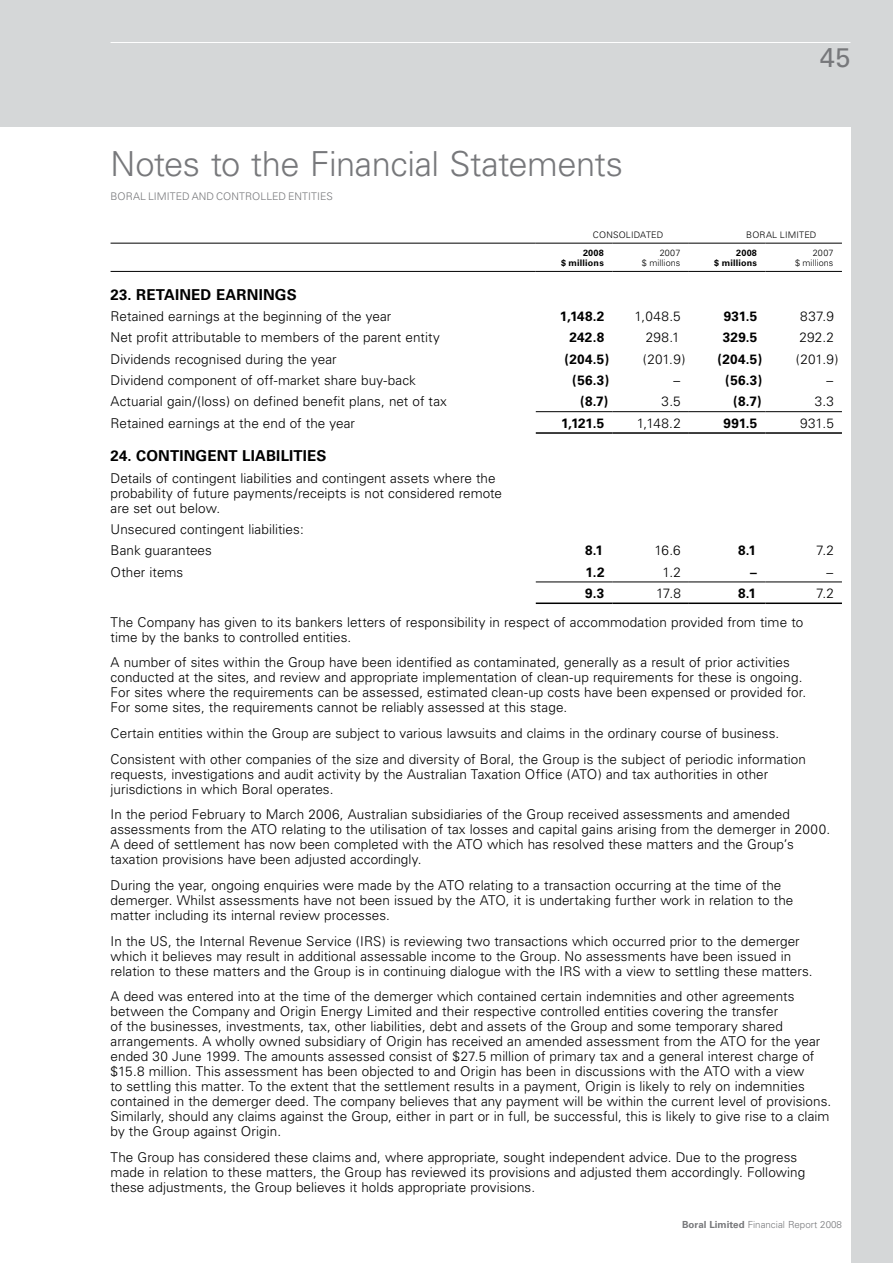
<style>
.page{position:relative;width:893px;height:1263px;background:#d5d7d8}
.page>*{position:absolute;margin:0;border:0;box-sizing:border-box;transform-origin:0 0}
.t1{font:300 34.5px "Univers";letter-spacing:-.015em;color:#77787b}
.t2{font:27px "Univers";color:#77787b}
.t3{font:700 15px "Univers";letter-spacing:.01em;color:#000}
.t4{font:300 13.5px/15px "Univers";letter-spacing:.005em;color:#000}
.t5{font:700 13.5px "Univers";letter-spacing:.015em;color:#000}
.t6{font:300 10.5px "Univers";color:#77787b}
.t7{font:300 9.75px "Univers";color:#77787b}
.t8{font:300 9px/10.5px "Univers";letter-spacing:.01em;color:#000;text-align:right}
.t9{font:700 9px/10.5px "Univers";letter-spacing:.02em;color:#000;text-align:right}
.s1{font-weight:700}
</style>
<div class="page">
<hr style="left:111px;top:42px;width:739px;height:1px;background:#fff">
<div style="left:0;top:128px;width:850px;height:1135px;background:#fff"></div>
<hr style="left:111px;top:243px;width:425px;height:1px;background:#000">
<hr style="left:536px;top:243px;width:76px;height:1px;background:#000">
<hr style="left:612px;top:243px;width:77px;height:1px;background:#000">
<hr style="left:689px;top:243px;width:76px;height:1px;background:#000">
<hr style="left:765px;top:243px;width:77px;height:1px;background:#000">
<hr style="left:536px;top:271px;width:76px;height:1px;background:#000">
<hr style="left:612px;top:271px;width:77px;height:1px;background:#000">
<hr style="left:689px;top:271px;width:76px;height:1px;background:#000">
<hr style="left:765px;top:271px;width:77px;height:1px;background:#000">
<hr style="left:536px;top:602px;width:76px;height:2px;background:#000">
<hr style="left:612px;top:602px;width:77px;height:2px;background:#000">
<hr style="left:689px;top:602px;width:76px;height:2px;background:#000">
<hr style="left:765px;top:602px;width:77px;height:2px;background:#000">
<hr style="left:536px;top:581px;width:76px;height:1px;background:#000">
<hr style="left:612px;top:581px;width:77px;height:1px;background:#000">
<hr style="left:689px;top:581px;width:76px;height:1px;background:#000">
<hr style="left:765px;top:581px;width:77px;height:1px;background:#000">
<hr style="left:536px;top:432px;width:76px;height:2px;background:#000">
<hr style="left:612px;top:432px;width:77px;height:2px;background:#000">
<hr style="left:689px;top:432px;width:76px;height:2px;background:#000">
<hr style="left:765px;top:432px;width:77px;height:2px;background:#000">
<hr style="left:536px;top:411px;width:76px;height:1px;background:#000">
<hr style="left:612px;top:411px;width:77px;height:1px;background:#000">
<hr style="left:689px;top:411px;width:76px;height:1px;background:#000">
<hr style="left:765px;top:411px;width:77px;height:1px;background:#000">
<hr style="left:111px;top:271px;width:425px;height:1px;background:#000">
<h1 class="t1" style="left:111px;top:143px;width:514px">Notes to the Financial Statements</h1>
<p class="t6" style="left:111px;top:190px;width:15px">Boral</p>
<p class="t6" style="left:148px;top:190px;width:7px">limited</p>
<p class="t6" style="left:192px;top:190px;width:9px">and</p>
<p class="t6" style="left:216px;top:190px;width:8px">controlled</p>
<p class="t6" style="left:288px;top:190px;width:13px">Entities</p>
<h2 class="t2" style="left:820px;top:41px;width:32px">45</h2>
<p class="t8" style="left:593px;top:229px;width:72px">CONSOLIDATED</p>
<p class="t8" style="left:746px;top:229px;width:72px">BORAL LIMITED</p>
<p class="t9" style="left:561px;top:247px;width:44px">2008<br>$ millions</p>
<p class="t8" style="left:642px;top:247px;width:40px">2007<br>$ millions</p>
<p class="t9" style="left:714px;top:247px;width:44px">2008<br>$ millions</p>
<p class="t8" style="left:795px;top:247px;width:40px">2007<br>$ millions</p>
<p class="t3" style="left:111px;top:286px;width:186px">23. RETAINED EARNINGS</p>
<p class="t4" style="left:111px;top:309px;width:282px">Retained earnings at the beginning of the year</p>
<p class="t5" style="left:560px;top:308px;width:46px">1,148.2</p>
<p class="t4" style="left:635px;top:309px;width:48px">1,048.5</p>
<p class="t5" style="left:724px;top:308px;width:35px">931.5</p>
<p class="t4" style="left:800px;top:309px;width:35px">837.9</p>
<p class="t4" style="left:111px;top:330px;width:331px">Net profit attributable to members of the parent entity</p>
<p class="t5" style="left:569px;top:330px;width:36px">242.8</p>
<p class="t4" style="left:646px;top:330px;width:35px">298.1</p>
<p class="t5" style="left:723px;top:330px;width:36px">329.5</p>
<p class="t4" style="left:799px;top:330px;width:36px">292.2</p>
<p class="t4" style="left:111px;top:351px;width:228px">Dividends recognised during the year</p>
<p class="t5" style="left:564px;top:351px;width:46px">(204.5)</p>
<p class="t4" style="left:643px;top:351px;width:44px">(201.9)</p>
<p class="t5" style="left:718px;top:351px;width:46px">(204.5)</p>
<p class="t4" style="left:796px;top:351px;width:44px">(201.9)</p>
<p class="t4" style="left:111px;top:373px;width:307px">Dividend component of off-market share buy-back</p>
<p class="t5" style="left:572px;top:372px;width:39px">(56.3)</p>
<p class="t4" style="left:673px;top:373px;width:8px">–</p>
<p class="t5" style="left:725px;top:372px;width:39px">(56.3)</p>
<p class="t4" style="left:826px;top:373px;width:8px">–</p>
<p class="t4" style="left:111px;top:394px;width:338px">Actuarial gain/(loss) on defined benefit plans, net of tax</p>
<p class="t5" style="left:580px;top:394px;width:30px">(8.7)</p>
<p class="t4" style="left:662px;top:394px;width:21px">3.5</p>
<p class="t5" style="left:733px;top:394px;width:30px">(8.7)</p>
<p class="t4" style="left:815px;top:394px;width:21px">3.3</p>
<p class="t4" style="left:111px;top:415px;width:246px">Retained earnings at the end of the year</p>
<p class="t5" style="left:561px;top:415px;width:45px">1,121.5</p>
<p class="t4" style="left:637px;top:415px;width:46px">1,148.2</p>
<p class="t5" style="left:723px;top:415px;width:35px">991.5</p>
<p class="t4" style="left:800px;top:415px;width:35px">931.5</p>
<p class="t3" style="left:111px;top:447px;width:201px">24. CO NTINGENT LIABILITIES</p>
<p class="t4" style="left:111px;top:470px;width:393px">Details of contingent liabilities and contingent assets where the probability of future payments/receipts is not considered remote are set out below.</p>
<p class="t4" style="left:111px;top:518px;width:195px;line-height:21.3px">Unsecured contingent liabilities:<br>Bank guarantees</p>
<p class="t5" style="left:585px;top:543px;width:19px">8.1</p>
<p class="t4" style="left:654px;top:543px;width:28px">16.6</p>
<p class="t5" style="left:738px;top:543px;width:19px">8.1</p>
<p class="t4" style="left:816px;top:543px;width:20px">7.2</p>
<p class="t4" style="left:111px;top:564px;width:74px">Other items</p>
<p class="t5" style="left:586px;top:564px;width:20px">1.2</p>
<p class="t4" style="left:662px;top:564px;width:20px">1.2</p>
<p class="t5" style="left:750px;top:564px;width:8px">–</p>
<p class="t4" style="left:826px;top:564px;width:8px">–</p>
<p class="t5" style="left:585px;top:585px;width:21px">9.3</p>
<p class="t4" style="left:656px;top:586px;width:26px">17.8</p>
<p class="t5" style="left:738px;top:585px;width:19px">8.1</p>
<p class="t4" style="left:816px;top:586px;width:20px">7.2</p>
<p class="t4" style="left:111px;top:614px;width:694px">The Company has given to its bankers letters of responsibility in respect of accommodation provided from time to time by the banks to controlled entities.</p>
<p class="t4" style="left:111px;top:655px;width:697px">A number of sites within the Group have been identified as contaminated, generally as a result of prior activities conducted at the sites, and review and appropriate implementation of clean-up requirements for these is ongoing.<br>For sites where the requirements can be assessed, estimated clean-up costs have been expensed or provided for.<br>For some sites, the requirements cannot be reliably assessed at this stage.</p>
<p class="t4" style="left:111px;top:720px;width:697px;line-height:25.7px">Certain entities within the Group are subject to various lawsuits and claims in the ordinary course of business.<br>Consistent with other companies of the size and diversity of Boral, the Group is the subject of periodic information</p>
<p class="t4" style="left:111px;top:766px;width:659px">requests, investigations and audit activity by the Australian Taxation Office (ATO) and tax authorities in other jurisdictions in which Boral operates.</p>
<p class="t4" style="left:111px;top:807px;width:721px">In the period February to March 2006, Australian subsidiaries of the Group received assessments and amended assessments from the ATO relating to the utilisation of tax losses and capital gains arising from the demerger in 2000.<br>A deed of settlement has now been completed with the ATO which has resolved these matters and the Group’s taxation provisions have been adjusted accordingly.</p>
<p class="t4" style="left:111px;top:878px;width:684px">During the year, ongoing enquiries were made by the ATO relating to a transaction occurring at the time of the demerger. Whilst assessments have not been issued by the ATO, it is undertaking further work in relation to the matter including its internal review processes.</p>
<p class="t4" style="left:111px;top:933px;width:704px">In the US, the Internal Revenue Service (IRS) is reviewing two transactions which occurred prior to the demerger which it believes may result in additional assessable income to the Group. No assessments have been issued in relation to these matters and the Group is in continuing dialogue with the IRS with a view to settling these matters.</p>
<p class="t4" style="left:111px;top:989px;width:722px">A deed was entered into at the time of the demerger which contained certain indemnities and other agreements between the Company and Origin Energy Limited and their respective controlled entities covering the transfer<br>of the businesses, investments, tax, other liabilities, debt and assets of the Group and some temporary shared arrangements. A wholly owned subsidiary of Origin has received an amended assessment from the ATO for the year ended 30 June 1999. The amounts assessed consist of $27.5 million of primary tax and a general interest charge of $15.8 million. This assessment has been objected to and Origin has been in discussions with the ATO with a view<br>to settling this matter. To the extent that the settlement results in a payment, Origin is likely to rely on indemnities contained in the demerger deed. The company believes that any payment will be within the current level of provisions.<br>Similarly, should any claims against the Group, either in part or in full, be successful, this is likely to give rise to a claim by the Group against Origin.</p>
<p class="t4" style="left:111px;top:1149px;width:696px">The Group has considered these claims and, where appropriate, sought independent advice. Due to the progress made in relation to these matters, the Group has reviewed its provisions and adjusted them accordingly. Following these adjustments, the Group believes it holds appropriate provisions.</p>
<p class="t7" style="left:682px;top:1219px;width:161px"><span class="s1">Boral Limited</span> Financial Report 2008</p>
</div>
